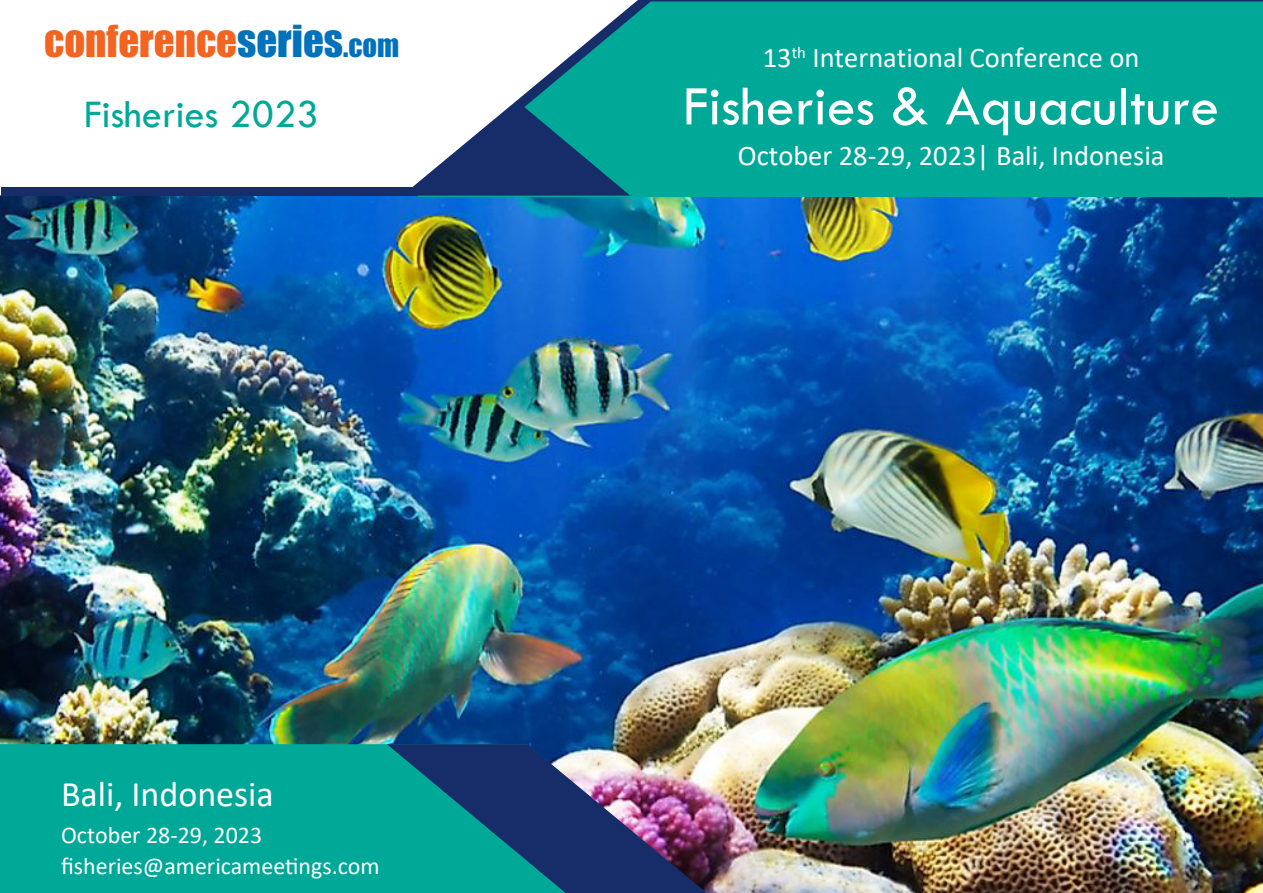
<style>
.page{position:relative;width:1263px;height:893px;background:#fff}
.page>*{position:absolute;margin:0;border:0;box-sizing:border-box;transform-origin:0 0}
.t1{font:57.9px "Tw Cen";color:#fff}
.t2{font:40.8px "Impact";color:#f36421}
.t3{font:40.5px "Tw Cen";color:#00a897}
.t4{font:36px "Calibri";color:#fff}
.t5{font:28.5px "Calibri";color:#fff}
.t6{font:24px/31.7px "Calibri";color:#fff}
.s1{color:#0072bc}
.s2{font-size:28.65px;color:#0072bc}
.s3{font-style:inherit}
</style>
<div class="page">
<img style="left:0;top:196px;width:1263px;height:697px">
<svg style="left:635px;top:0;width:628px;height:2px"></svg>
<svg style="left:417px;top:2px;width:846px;height:195px;background:#1eb0a2"></svg>
<div style="left:0;top:744px;width:387px;height:149px;background:#00a897"></div>
<img style="left:387px;top:744px;width:320px;height:149px">
<svg style="left:412px;top:106px;width:218px;height:90px"></svg>
<div style="left:1px;top:187px;width:416px;height:9px;background:#162d69"></div>
<p class="t2" style="left:44px;top:10px;width:356px">CONFERENCE<span class="s1">SERIES</span><span class="s2">.COM</span></p>
<p class="t3" style="left:84px;top:90px;width:236px">Fisheries <span class="s3">2023</span></p>
<p class="t4" style="left:61px;top:769px;width:214px">Bali, Indonesia</p>
<p class="t6" style="left:61px;top:818px;width:320px">October 28-29, 2023 fisheries@americameetings.com</p>
<p class="t5" style="left:763px;top:38px;width:378px">13<sup>th</sup> International Conference on</p>
<p class="t1" style="left:683px;top:71px;width:537px">Fisheries &amp; Aquaculture</p>
<p class="t5" style="left:738px;top:136px;width:428px">October 28-29, 2023| Bali, Indonesia</p>
</div>
